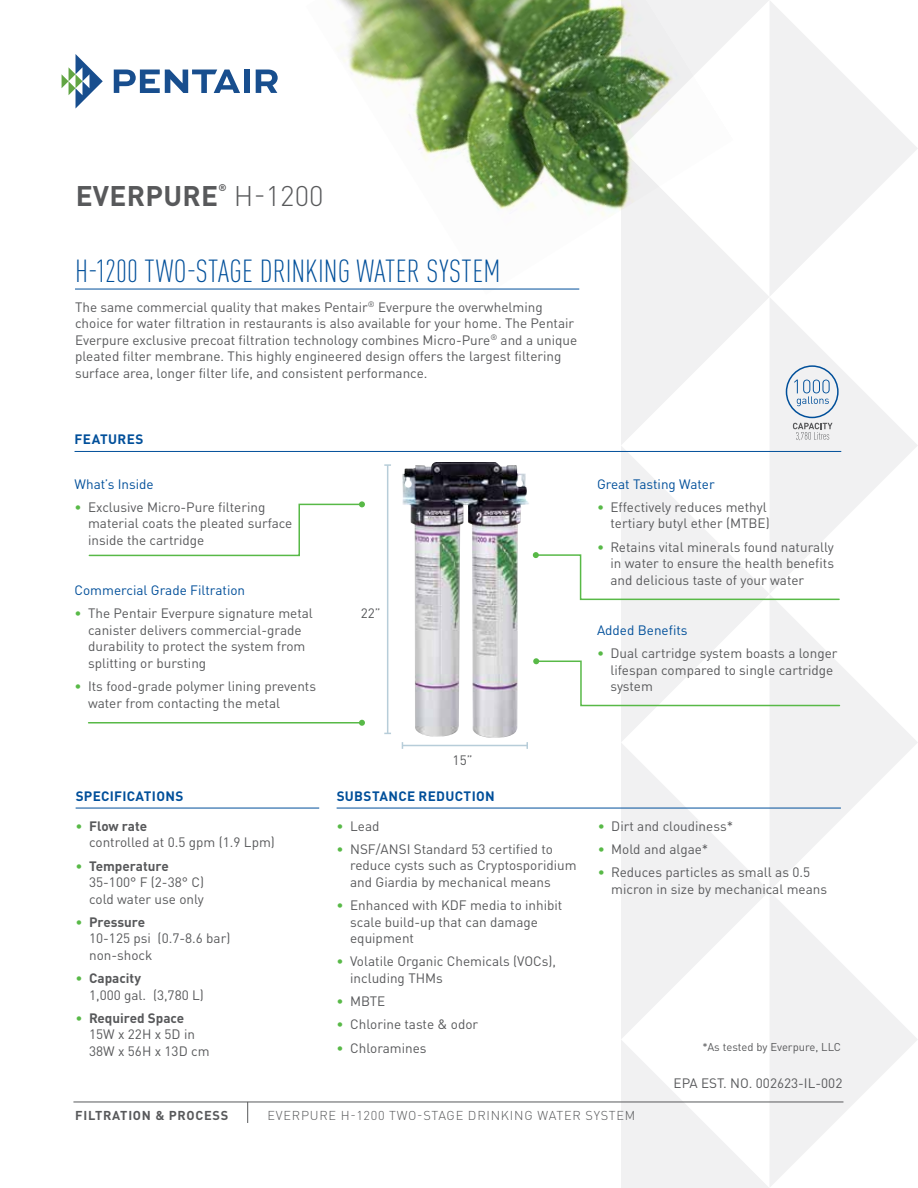
<style>
.page{position:relative;width:918px;height:1188px;background:#fff}
.page>*{position:absolute;margin:0;border:0;box-sizing:border-box;transform-origin:0 0}
.t1{font:300 condensed 31.5px "DIN Pro";letter-spacing:.005em;color:#004f9a}
.t2{font:700 28.05px "DIN Pro";letter-spacing:.01em;color:#58595b}
.t3{font:300 28.05px "DIN Pro";color:#58595b}
.t4{font:13.5px/16.5px "DIN Pro";color:#58595b}
.t5{font:13.5px "DIN Pro";color:#004f9a}
.t6{font:700 13.5px "DIN Pro";letter-spacing:.025em;color:#004f9a}
.t7{font:300 12.75px "DIN Pro";letter-spacing:.06em;color:#58595b}
.t8{font:700 12.75px "DIN Pro";letter-spacing:.06em;color:#58595b}
.t9{font:11.25px "DIN Pro";color:#58595b}
.t10{font:700 9.6px "DIN Pro";color:#58595b}
.s1{color:#58b947}
.s2{font-weight:700}
</style>
<div class="page">
<svg style="left:734px;top:0;width:183px;height:148px"></svg>
<svg style="left:621px;top:148px;width:297px;height:297px"></svg>
<svg style="left:621px;top:445px;width:297px;height:297px"></svg>
<svg style="left:621px;top:742px;width:297px;height:428px;fill:#f1f1f2"></svg>
<svg style="left:621px;top:1039px;width:166px;height:149px"></svg>
<svg style="left:62px;top:54px;width:41px;height:55px"></svg>
<svg style="left:114px;top:70px;width:126px;height:23px"></svg>
<div style="left:244px;top:70px;width:5px;height:23px;background:#184e8e"></div>
<svg style="left:256px;top:70px;width:22px;height:23px"></svg>
<hr style="left:73px;top:1102px;width:770px;height:1px;background:#58595b">
<svg style="left:247px;top:1102px;width:1px;height:21px"></svg>
<img style="left:306px;top:0;width:428px;height:295px">
<hr style="left:76px;top:808px;width:243px;height:1px;background:#004f9a">
<hr style="left:337px;top:808px;width:504px;height:1px;background:#004f9a">
<hr style="left:75px;top:289px;width:504px;height:1px;background:#004f9a">
<hr style="left:75px;top:451px;width:766px;height:1px;background:#004f9a">
<svg style="left:533px;top:552px;width:308px;height:49px"></svg>
<svg style="left:88px;top:501px;width:277px;height:56px"></svg>
<hr style="left:402px;top:745px;width:125px;height:1px;background:#b7cdd9">
<svg style="left:526px;top:742px;width:2px;height:7px"></svg>
<hr style="left:387px;top:465px;width:1px;height:268px;background:#b7cdd9">
<svg style="left:384px;top:464px;width:7px;height:2px"></svg>
<svg style="left:786px;top:365px;width:53px;height:75px"></svg>
<img style="left:402px;top:462px;width:116px;height:276px">
<hr style="left:89px;top:722px;width:273px;height:2px;background:#58b947">
<svg style="left:359px;top:720px;width:6px;height:6px"></svg>
<svg style="left:533px;top:658px;width:308px;height:49px"></svg>
<h2 class="t2" style="left:76px;top:173px;width:144px">EVERPURE</h2>
<p class="t10" style="left:218px;top:180px;width:10px">®</p>
<h2 class="t3" style="left:234px;top:174px;width:91px">H-1200</h2>
<h1 class="t1" style="left:75px;top:249px;width:427px">H-1200 TWO-STAGE DRINKING WATER SYSTEM</h1>
<p class="t4" style="left:75px;top:297px;width:504px">The same commercial quality that makes Pentair<sup>®</sup> Everpure the overwhelming choice for water filtration in restaurants is also available for your home. The Pentair Everpure exclusive precoat filtration technology combines Micro-Pure<sup>®</sup> and a unique pleated filter membrane. This highly engineered design offers the largest filtering surface area, longer filter life, and consistent performance.</p>
<p class="t6" style="left:75px;top:428px;width:70px">FEATURES</p>
<p class="t5" style="left:75px;top:473px;width:81px">What’s Inside</p>
<p class="t4" style="left:88px;top:497px;width:206px;text-indent:-14px"><span class="s1">•</span> Exclusive Micro-Pure filtering material coats the pleated surface inside the cartridge</p>
<p class="t5" style="left:75px;top:580px;width:172px">Commercial Grade Filtration</p>
<p class="t4" style="left:88px;top:604px;width:226px;text-indent:-14px"><span class="s1">•</span> The Pentair Everpure signature metal canister delivers commercial-grade durability to protect the system from splitting or bursting</p>
<p class="t4" style="left:88px;top:677px;width:230px;text-indent:-14px"><span class="s1">•</span> Its food-grade polymer lining prevents water from contacting the metal</p>
<p class="t6" style="left:76px;top:785px;width:109px">SPECIFICATIONS</p>
<p class="t4" style="left:89px;top:816px;width:187px;text-indent:-13px"><span class="s1">•</span> <span class="s2">Flow rate<br></span>controlled at 0.5 gpm (1.9 Lpm)</p>
<p class="t4" style="left:89px;top:856px;width:116px;text-indent:-13px"><span class="s1">•</span> <span class="s2">Temperature<br></span>35-100° F (2-38° C) cold water use only</p>
<p class="t4" style="left:89px;top:912px;width:143px;text-indent:-13px"><span class="s1">•</span> <span class="s2">Pressure<br></span>10-125 psi (0.7-8.6 bar) non-shock</p>
<p class="t4" style="left:89px;top:969px;width:116px;text-indent:-13px"><span class="s1">•</span> <span class="s2">Capacity<br></span>1,000 gal. (3,780 L)</p>
<p class="t4" style="left:89px;top:1008px;width:122px;text-indent:-13px"><span class="s1">•</span> <span class="s2">Required Space<br></span>15W x 22H x 5D in<br>38W x 56H x 13D cm</p>
<p class="t4" style="left:361px;top:604px;width:21px">22”</p>
<p class="t5" style="left:597px;top:473px;width:119px">Great Tasting Water</p>
<p class="t4" style="left:597px;top:497px;width:174px;text-align:right"><span class="s1">•</span> Effectively reduces methyl tertiary butyl ether (MTBE)</p>
<p class="t4" style="left:611px;top:537px;width:225px;text-align:justify;text-indent:-14px"><span class="s1">•</span> Retains vital minerals found naturally in water to ensure the health benefits and delicious taste of your water</p>
<p class="t5" style="left:597px;top:619px;width:92px">Added Benefits</p>
<p class="t4" style="left:611px;top:644px;width:229px;text-indent:-14px"><span class="s1">•</span> Dual cartridge system boasts a longer lifespan compared to single cartridge system</p>
<p class="t4" style="left:453px;top:750px;width:21px">15”</p>
<p class="t6" style="left:337px;top:785px;width:160px">SUBSTANCE REDUCTION</p>
<p class="t4" style="left:337px;top:816px;width:44px"><span class="s1">•</span> Lead</p>
<p class="t4" style="left:350px;top:839px;width:228px;text-indent:-14px"><span class="s1">•</span> NSF/ANSI Standard 53 certified to reduce cysts such as Cryptosporidium and Giardia by mechanical means</p>
<p class="t4" style="left:350px;top:896px;width:214px;text-indent:-14px"><span class="s1">•</span> Enhanced with KDF media to inhibit scale build-up that can damage equipment</p>
<p class="t4" style="left:350px;top:952px;width:207px;text-indent:-14px"><span class="s1">•</span> Volatile Organic Chemicals (VOCs), including THMs</p>
<p class="t4" style="left:337px;top:992px;width:50px"><span class="s1">•</span> MBTE</p>
<p class="t4" style="left:337px;top:1015px;width:143px"><span class="s1">•</span> Chlorine taste &amp; odor</p>
<p class="t4" style="left:337px;top:1038px;width:92px"><span class="s1">•</span> Chloramines</p>
<p class="t4" style="left:598px;top:816px;width:137px"><span class="s1">•</span> Dirt and cloudiness*</p>
<p class="t4" style="left:598px;top:839px;width:112px"><span class="s1">•</span> Mold and algae*</p>
<p class="t4" style="left:611px;top:863px;width:217px;text-indent:-14px"><span class="s1">•</span> Reduces particles as small as 0.5 micron in size by mechanical means</p>
<p class="t9" style="left:702px;top:1038px;width:140px">*As tested by Everpure, LLC</p>
<p class="t4" style="left:674px;top:1074px;width:170px">EPA EST. NO. 002623-IL-002</p>
<p class="t8" style="left:75px;top:1105px;width:155px">FILTRATION &amp; PROCESS</p>
<p class="t7" style="left:268px;top:1106px;width:369px">EVERPURE H-1200 TWO-STAGE DRINKING WATER SYSTEM</p>
</div>
